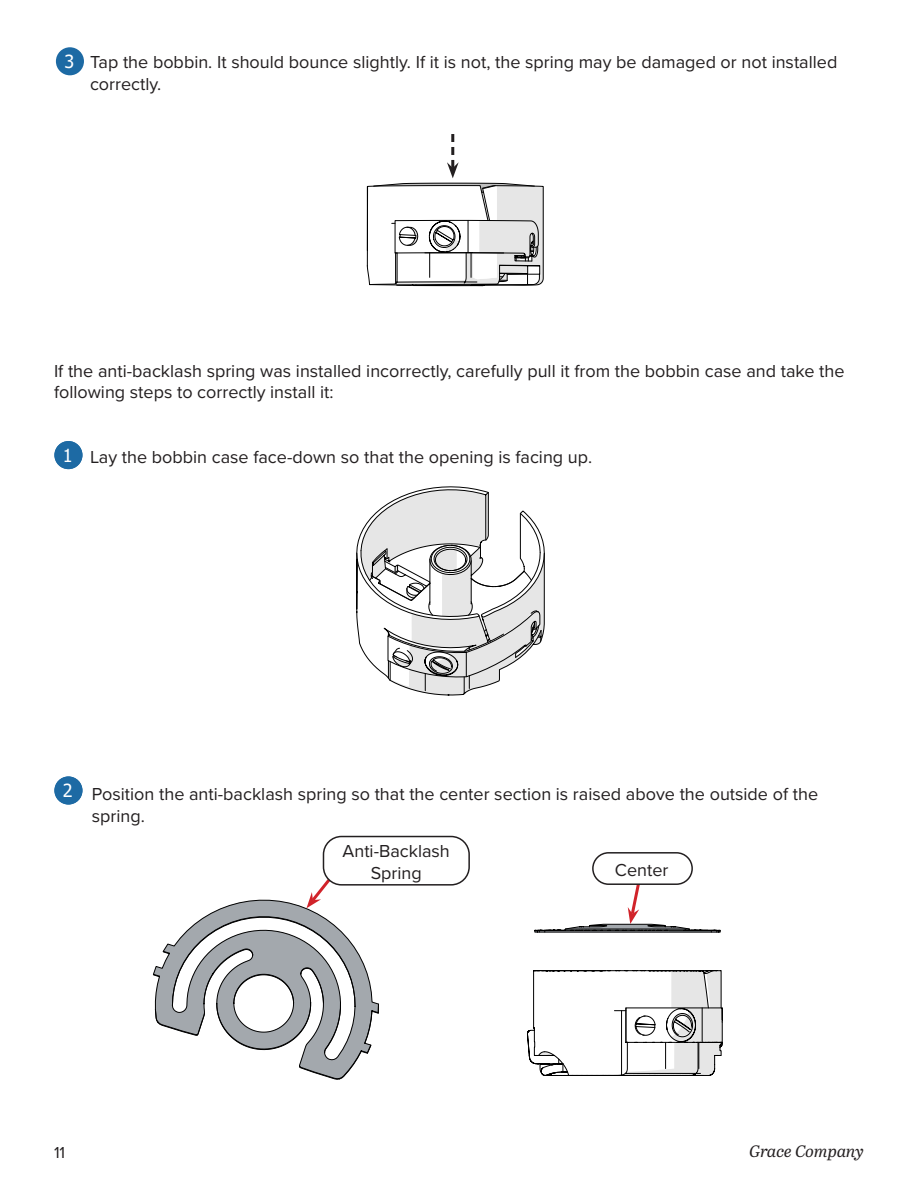
<style>
.page{position:relative;width:918px;height:1188px;background:#fff}
.page>*{position:absolute;margin:0;border:0;box-sizing:border-box;transform-origin:0 0}
.Step{font:18px/21.6px "Proxima Nova";color:#231f20}
.Label_Boxes{font:18px "Tahoma";color:#fff}
.t1{font:italic 16.5px "Abril Text";color:#231f20}
.t2{font:16.5px "Proxima Nova";color:#231f20}
</style>
<div class="page">
<svg style="left:367px;top:182px;width:42px;height:104px"></svg>
<svg style="left:409px;top:134px;width:135px;height:153px"></svg>
<svg style="left:153px;top:487px;width:570px;height:593px"></svg>
<div style="left:593px;top:853px;width:99px;height:31px;background:#fff;border-radius:16px"></div>
<div style="left:592px;top:852px;width:101px;height:33px;border:2px solid #231f20;border-radius:16px"></div>
<div style="left:54px;top:441px;width:28px;height:28px;background:#1d6aa4;border-radius:50%"></div>
<div style="left:54px;top:776px;width:28px;height:29px;background:#1d6aa4;border-radius:50%"></div>
<div style="left:56px;top:47px;width:28px;height:28px;background:#1d6aa4;border-radius:50%"></div>
<p class="Label_Boxes" style="left:64px;top:50px;width:11px">3</p>
<p class="Step" style="left:90px;top:51px;width:749px">Tap the bobbin. It should bounce slightly. If it is not, the spring may be damaged or not installed correctly.</p>
<p class="Step" style="left:54px;top:359px;width:792px">If the anti-backlash spring was installed incorrectly, carefully pull it from the bobbin case and take the following steps to correctly install it:</p>
<p class="Label_Boxes" style="left:63px;top:443px;width:11px">1</p>
<p class="Step" style="left:90px;top:446px;width:504px">Lay the bobbin case face-down so that the opening is facing up.</p>
<p class="Label_Boxes" style="left:63px;top:779px;width:11px">2</p>
<p class="Step" style="left:92px;top:783px;width:728px">Position the anti-backlash spring so that the center section is raised above the outside of the spring.</p>
<p class="Step" style="left:343px;top:839px;width:109px;text-align:center">Anti-Backlash<br>Spring</p>
<p class="Step" style="left:615px;top:858px;width:55px">Center</p>
<p class="t2" style="left:54px;top:1140px;width:13px">11</p>
<p class="t1" style="left:750px;top:1140px;width:116px">Grace Company</p>
</div>
